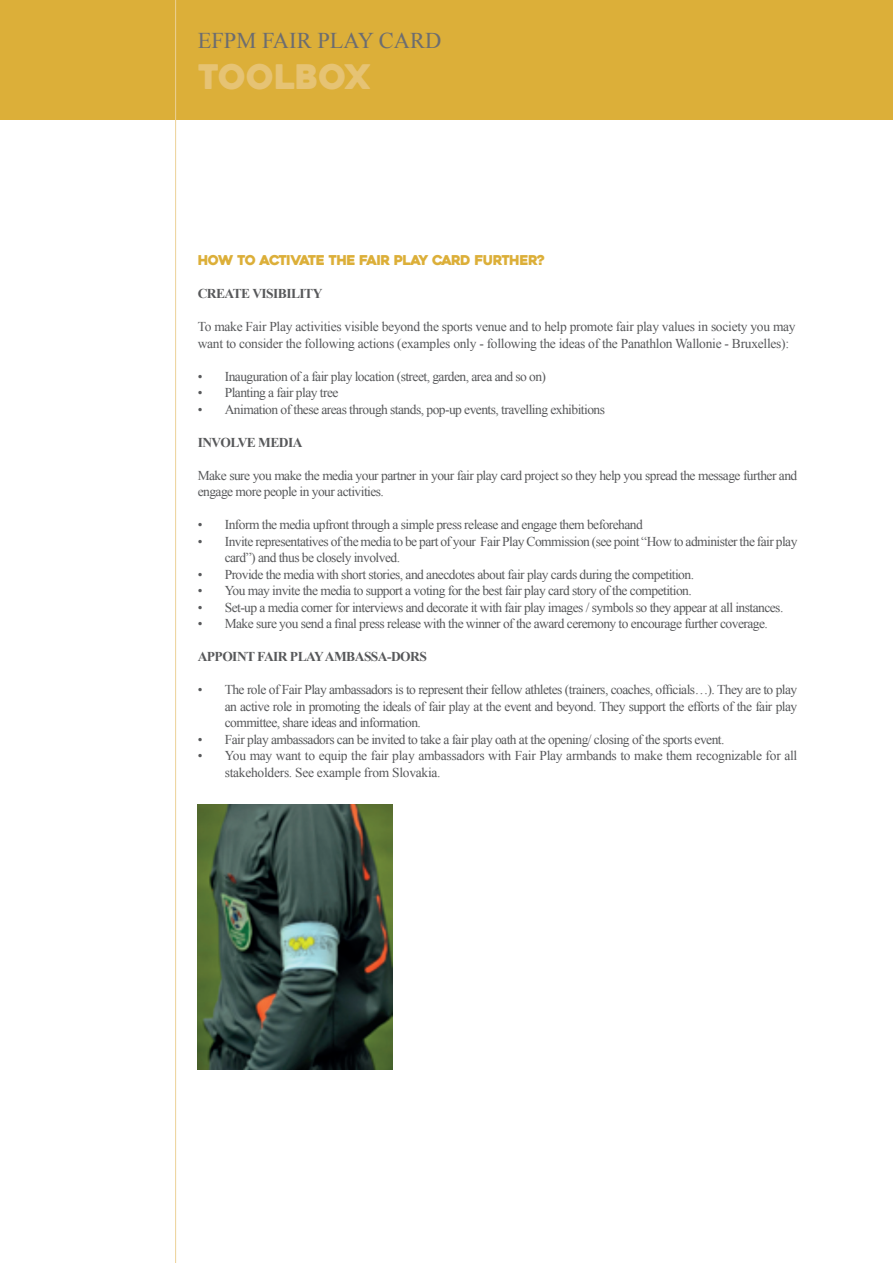
<style>
.page{position:relative;width:893px;height:1263px;background:#fff}
.page>*{position:absolute;margin:0;border:0;box-sizing:border-box;transform-origin:0 0}
.t1{font:33.75px "Heavitas";color:#e6c374}
.t2{font:22.5px "Times New Roman";color:#6c6d70}
.t3{font:13.5px/16.5px "Times New Roman";letter-spacing:-.04em;color:#57585a}
.t4{font:13.5px/16.5px "Times New Roman";letter-spacing:-.02em;color:#57585a}
.t5{font:700 13.5px "Times New Roman";letter-spacing:-.04em;color:#57585a}
.t6{font:13.5px "Heavitas";letter-spacing:-.04em;color:#dcaf39}
</style>
<div class="page">
<div style="left:0;top:0;width:893px;height:119px;background:#dcaf39"></div>
<hr style="left:175px;top:0;width:1px;height:1263px;background:#ecd197">
<img style="left:198px;top:805px;width:194px;height:264px">
<h2 class="t2" style="left:198px;top:26px;width:245px">EFPM FAIR PLAY CARD</h2>
<h1 class="t1" style="left:198px;top:56px;width:174px">TOOLBOX</h1>
<p class="t6" style="left:198px;top:252px;width:349px">HOW TO ACTIVATE THE FAIR PLAY CARD FURTHER?</p>
<p class="t5" style="left:198px;top:284px;width:126px">CREATE VISIBILITY</p>
<p class="t4" style="left:198px;top:318px;width:599px">To make Fair Play activities visible beyond the sports venue and to help promote fair play values in society you may want to consider the following actions (examples only - following the ideas of the Panathlon Wallonie - Bruxelles):</p>
<p class="t3" style="left:198px;top:368px;width:350px">• Inauguration of a fair play location (street, garden, area and so on)</p>
<p class="t3" style="left:198px;top:384px;width:142px">• Planting a fair play tree</p>
<p class="t3" style="left:198px;top:401px;width:409px">• Animation of these areas through stands, pop-up events, travelling exhibitions</p>
<p class="t5" style="left:198px;top:433px;width:106px">INVOLVE MEDIA</p>
<p class="t3" style="left:198px;top:467px;width:601px">Make sure you make the media your partner in your fair play card project so they help you spread the message further and engage more people in your activities.</p>
<p class="t3" style="left:198px;top:516px;width:447px">• Inform the media upfront through a simple press release and engage them beforehand</p>
<p class="t3" style="left:225px;top:533px;width:574px;text-indent:-27px">• Invite representatives of the media to be part of your Fair Play Commission (see point “How to administer the fair play card”) and thus be closely involved.</p>
<p class="t3" style="left:198px;top:566px;width:498px">• Provide the media with short stories, and anecdotes about fair play cards during the competition.</p>
<p class="t3" style="left:198px;top:582px;width:496px">• You may invite the media to support a voting for the best fair play card story of the competition.</p>
<p class="t3" style="left:198px;top:599px;width:587px">• Set-up a media corner for interviews and decorate it with fair play images / symbols so they appear at all instances.</p>
<p class="t3" style="left:198px;top:615px;width:572px">• Make sure you send a final press release with the winner of the award ceremony to encourage further coverage.</p>
<p class="t5" style="left:198px;top:647px;width:231px">APPOINT FAIR PLAY AMBASSA-DORS</p>
<p class="t3" style="left:225px;top:681px;width:574px;text-align:justify;text-indent:-27px">• The role of Fair Play ambassadors is to represent their fellow athletes (trainers, coaches, officials…). They are to play an active role in promoting the ideals of fair play at the event and beyond. They support the efforts of the fair play committee, share ideas and information.</p>
<p class="t3" style="left:198px;top:731px;width:528px">• Fair play ambassadors can be invited to take a fair play oath at the opening/ closing of the sports event.</p>
<p class="t4" style="left:225px;top:747px;width:574px;text-indent:-27px">• You may want to equip the fair play ambassadors with Fair Play armbands to make them recognizable for all stakeholders. See example from Slovakia.</p>
</div>
